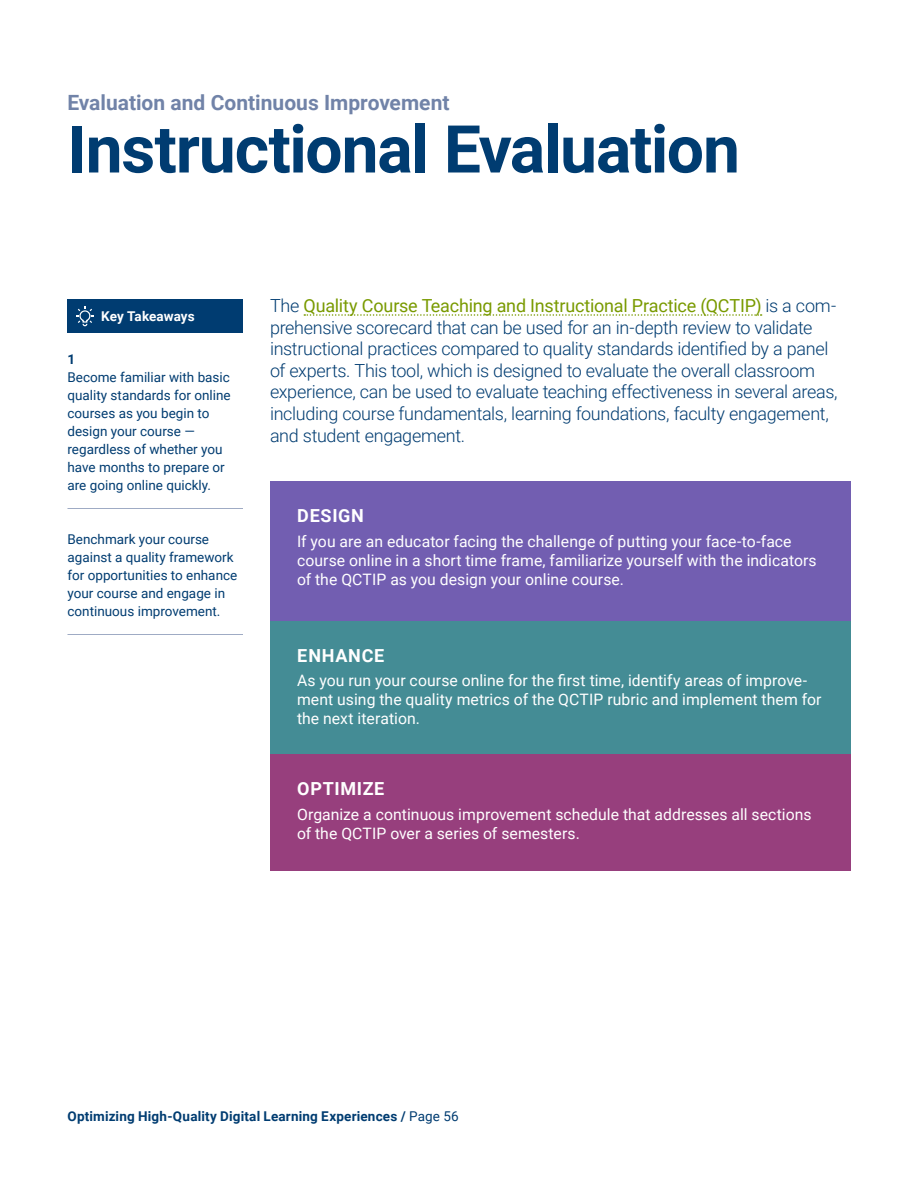
<style>
.page{position:relative;width:918px;height:1188px;background:#fff}
.page>*{position:absolute;margin:0;border:0;box-sizing:border-box;transform-origin:0 0}
.H3_-_page_title_with{font:700 66px "Roboto";letter-spacing:-.02em;color:#003c71}
.t1{font:700 21px "Roboto";color:#7183a8}
.P_-_body_-_tracking{font:300 18px/21.6px "Roboto";letter-spacing:-.02em;color:#003c71}
.P_-_D-E-O_title{font:700 18px "Roboto";letter-spacing:.04em;color:#fff}
.P_-_design_enhance_o{font:15.75px/18.9px "Roboto";letter-spacing:.005em;color:#fff}
.t2{font:13.5px/18px "Roboto";color:#003c71}
.t3{font:700 13.5px "Roboto";letter-spacing:.01em;color:#003c71}
.P_-_key_takeaways{font:700 13.5px "Roboto";color:#fff}
.s1{font-weight:700}
.s2{font-weight:400;color:#799a01}
.s3{font-weight:400}
</style>
<div class="page">
<div style="left:68px;top:299px;width:175px;height:34px;background:#003c71"></div>
<svg style="left:76px;top:307px;width:18px;height:19px"></svg>
<hr style="left:68px;top:508px;width:175px;height:1px;background:#9fabc4">
<hr style="left:68px;top:634px;width:175px;height:1px;background:#9fabc4">
<svg style="left:304px;top:314px;width:458px;height:2px"></svg>
<div style="left:270px;top:482px;width:580px;height:139px;background:#725eb1"></div>
<div style="left:270px;top:621px;width:580px;height:133px;background:#448c95"></div>
<div style="left:270px;top:754px;width:580px;height:118px;background:#973f7d"></div>
<p class="t1" style="left:68px;top:87px;width:384px">Evaluation and Continuous Improvement</p>
<h3 class="H3_-_page_title_with" style="left:68px;top:103px;width:674px">Instructional Evaluation</h3>
<p class="P_-_key_takeaways" style="left:101px;top:307px;width:95px">Key Takeaways</p>
<p class="t2" style="left:68px;top:350px;width:165px"><span class="s1">1<br></span>Become familiar with basic quality standards for online courses as you begin to design your course — regardless of whether you have months to prepare or are going online quickly.</p>
<p class="t2" style="left:68px;top:530px;width:171px">Benchmark your course against a quality framework for opportunities to enhance your course and engage in continuous improvement.</p>
<p class="P_-_body_-_tracking" style="left:270px;top:294px;width:569px">The <span class="s2">Quality Course Teaching and Instructional Practice (QCTIP)</span> is a com&shy;prehensive scorecard that can be used for an in-depth review to validate instructional practices compared to quality standards identified by a panel of experts. This tool, which is designed to evaluate the overall classroom experience, can be used to evaluate teaching effectiveness in several areas, including course fundamentals, learning foundations, faculty engagement, and student engagement.</p>
<p class="P_-_D-E-O_title" style="left:297px;top:503px;width:68px">DESIGN</p>
<p class="P_-_design_enhance_o" style="left:297px;top:531px;width:521px">If you are an educator facing the challenge of putting your face-to-face course online in a short time frame, familiarize yourself with the indicators of the QCTIP as you design your online course.</p>
<p class="P_-_D-E-O_title" style="left:297px;top:642px;width:89px">ENHANCE</p>
<p class="P_-_design_enhance_o" style="left:297px;top:671px;width:526px">As you run your course online for the first time, identify areas of improve&shy;ment using the quality metrics of the QCTIP rubric and implement them for the next iteration.</p>
<p class="P_-_D-E-O_title" style="left:297px;top:776px;width:89px">OPTIMIZE</p>
<p class="P_-_design_enhance_o" style="left:297px;top:804px;width:516px">Organize a continuous improvement schedule that addresses all sections of the QCTIP over a series of semesters.</p>
<p class="t3" style="left:68px;top:1106px;width:393px">Optimizing High-Quality Digital Learning Experiences / <span class="s3">Page 56</span></p>
</div>
